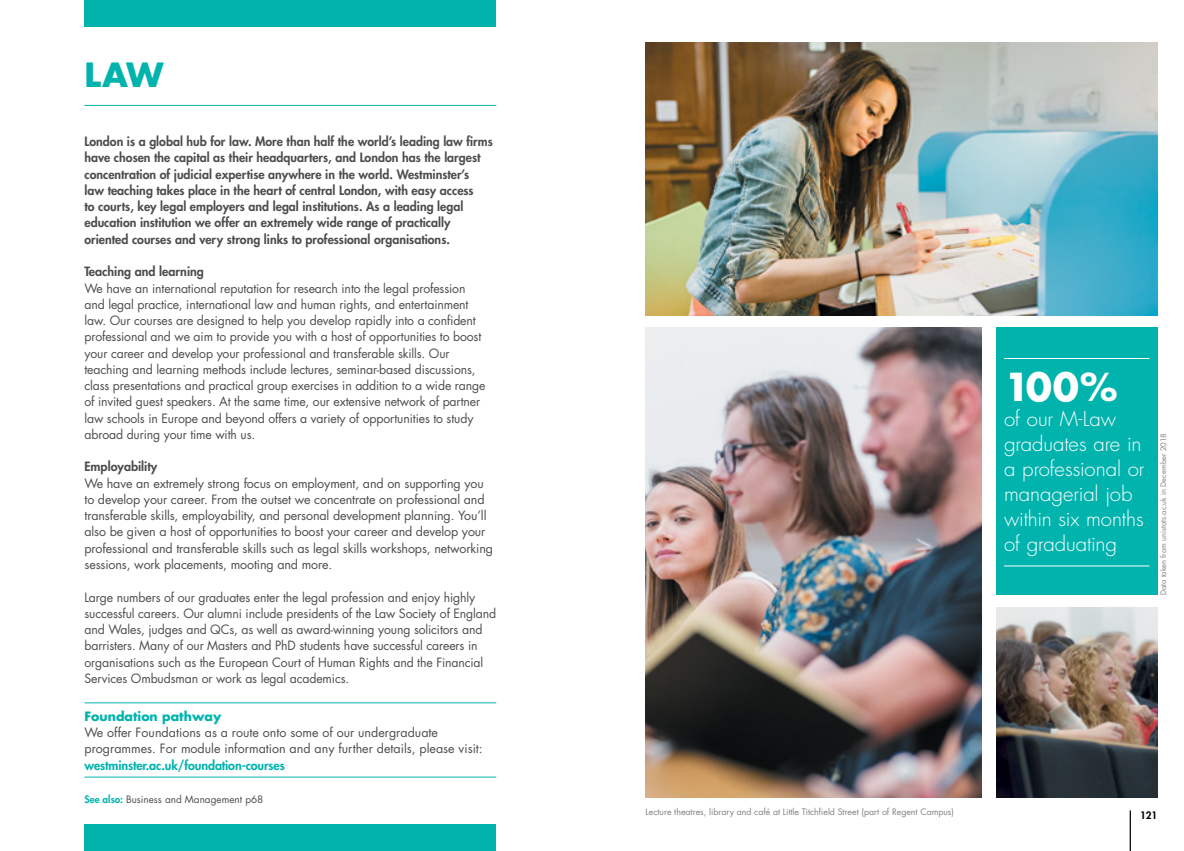
<style>
.page{position:relative;width:1184px;height:851px;background:#fff}
.page>*{position:absolute;margin:0;border:0;box-sizing:border-box;transform-origin:0 0}
.t1{font:700 37.5px "Futura";color:#fff}
.t2{font:700 32.5px "Futura";color:#00b3ad}
.t3{font:300 20px/25px "Futura";letter-spacing:-.01em;color:#fff}
.t4{font:12.5px/16.2px "Futura";letter-spacing:-.01em;color:#4d4d4f}
.t5{font:800 12.5px/16.2px "Futura";color:#4d4d4f}
.t6{font:800 12.5px "Futura";letter-spacing:-.01em;color:#00b3ad}
.t7{font:700 12.5px "Futura";color:#00b3ad}
.t8{font:10px "Futura";color:#4d4d4f}
.t9{font:800 10px "Futura";color:#000}
.t10{font:8.75px "Futura";color:#808285}
.t11{font:7.5px "Futura";color:#808285}
.s1{font-weight:800;color:#00b3ad}
</style>
<div class="page">
<img style="left:996px;top:607px;width:161px;height:190px">
<img style="left:645px;top:328px;width:336px;height:469px">
<img style="left:645px;top:43px;width:512px;height:273px">
<div style="left:84px;top:824px;width:412px;height:26px;background:#00b3ad"></div>
<hr style="left:84px;top:105px;width:412px;height:1px;background:#00b3ad">
<hr style="left:84px;top:702px;width:412px;height:1px;background:#00b3ad">
<hr style="left:84px;top:776px;width:412px;height:1px;background:#00b3ad">
<div style="left:996px;top:328px;width:161px;height:267px;background:#00b3ad"></div>
<hr style="left:1004px;top:358px;width:145px;height:1px;background:#fff">
<hr style="left:1004px;top:565px;width:145px;height:1px;background:#fff">
<div style="left:84px;top:0;width:412px;height:27px;background:#00b3ad"></div>
<hr style="left:1129px;top:810px;width:1px;height:40px;background:#000">
<h2 class="t2" style="left:84px;top:54px;width:80px">LAW</h2>
<p class="t5" style="left:84px;top:133px;width:410px">London is a global hub for law. More than half the world’s leading law firms have chosen the capital as their headquarters, and London has the largest concentration of judicial expertise anywhere in the world. Westminster’s<br>law teaching takes place in the heart of central London, with easy access<br>to courts, key legal employers and legal institutions. As a leading legal education institution we offer an extremely wide range of practically oriented courses and very strong links to professional organisations.</p>
<p class="t5" style="left:84px;top:263px;width:121px">Teaching and learning</p>
<p class="t4" style="left:84px;top:280px;width:402px">We have an international reputation for research into the legal profession and legal practice, international law and human rights, and entertainment law. Our courses are designed to help you develop rapidly into a confident professional and we aim to provide you with a host of opportunities to boost your career and develop your professional and transferable skills. Our teaching and learning methods include lectures, seminar-based discussions, class presentations and practical group exercises in addition to a wide range of invited guest speakers. At the same time, our extensive network of partner law schools in Europe and beyond offers a variety of opportunities to study abroad during your time with us.</p>
<p class="t5" style="left:84px;top:458px;width:74px">Employability</p>
<p class="t4" style="left:84px;top:475px;width:410px">We have an extremely strong focus on employment, and on supporting you to develop your career. From the outset we concentrate on professional and transferable skills, employability, and personal development planning. You’ll also be given a host of opportunities to boost your career and develop your professional and transferable skills such as legal skills workshops, networking sessions, work placements, mooting and more.</p>
<p class="t4" style="left:84px;top:588px;width:413px">Large numbers of our graduates enter the legal profession and enjoy highly successful careers. Our alumni include presidents of the Law Society of England and Wales, judges and QCs, as well as award-winning young solicitors and barristers. Many of our Masters and PhD students have successful careers in organisations such as the European Court of Human Rights and the Financial Services Ombudsman or work as legal academics.</p>
<p class="t7" style="left:84px;top:707px;width:138px">Foundation pathway</p>
<p class="t4" style="left:84px;top:724px;width:400px">We offer Foundations as a route onto some of our undergraduate programmes. For module information and any further details, please visit:</p>
<p class="t6" style="left:84px;top:757px;width:202px">westminster.ac.uk/foundation-courses</p>
<p class="t8" style="left:84px;top:792px;width:180px"><span class="s1">See also:</span> Business and Management p68</p>
<h1 class="t1" style="left:1004px;top:362px;width:115px">100%</h1>
<h3 class="t3" style="left:1004px;top:407px;width:142px">of our M-Law graduates are in a professional or managerial job within six months of graduating</h3>
<p class="t11" style="left:1158px;top:595px;width:164px;rotate:-90deg">Data taken from unistats.ac.uk in December 2018</p>
<p class="t10" style="left:645px;top:806px;width:310px">Lecture theatres, library and café at Little Titchfield Street (part of Regent Campus)</p>
<p class="t9" style="left:1140px;top:808px;width:19px">121</p>
</div>
